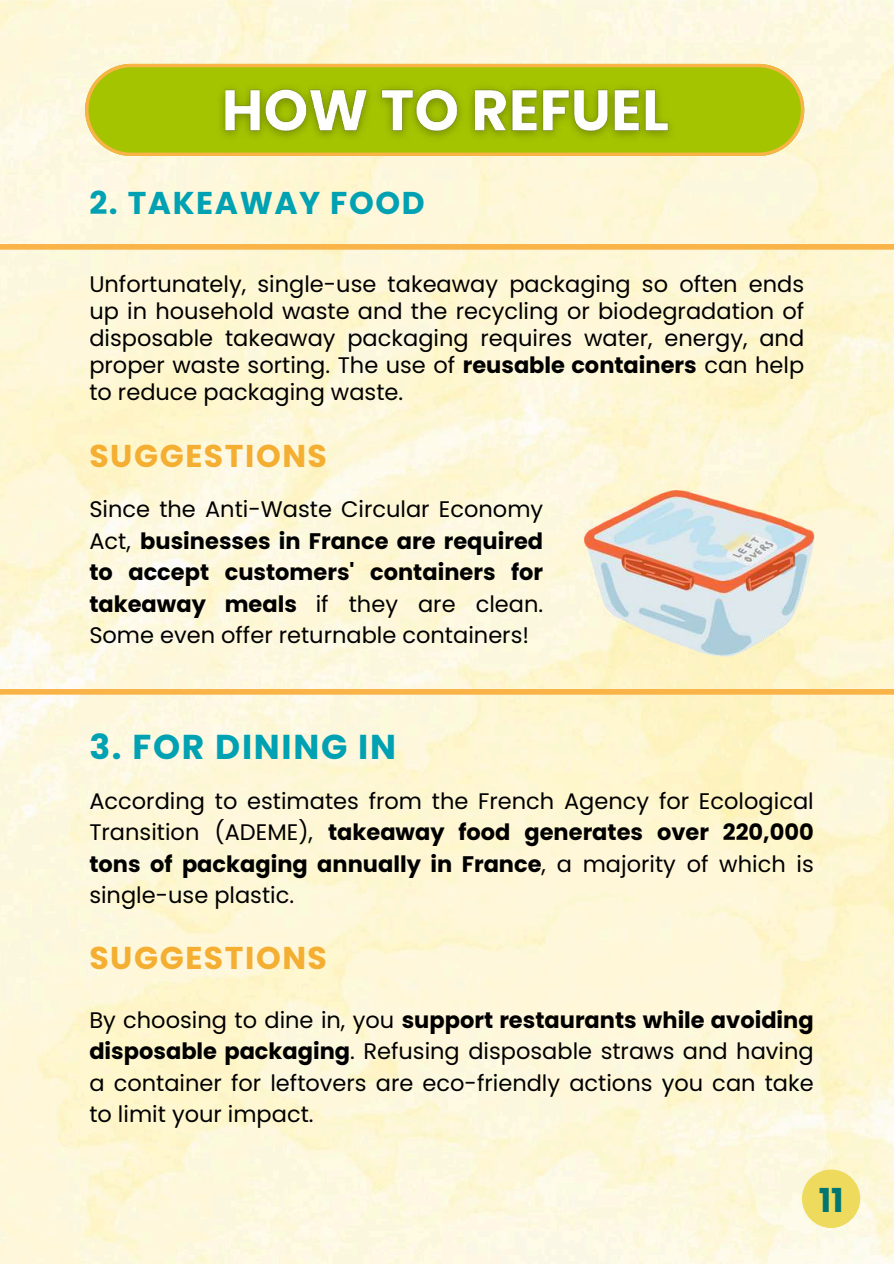
<style>
.page{position:relative;width:894px;height:1264px;background:#fff}
.page>*{position:absolute;margin:0;border:0;box-sizing:border-box;transform-origin:0 0}
.t1{font:700 34.5px "Poppins";letter-spacing:.05em;color:#00a1b2}
.t2{font:700 33px "Poppins";color:#007672}
.t3{font:700 31.5px "Poppins";letter-spacing:.05em;color:#f4ae31}
.t4{font:700 31.5px "Poppins";letter-spacing:.05em;color:#00a1b2}
.t5{font:22.5px/31.5px "Poppins";color:#000;text-align:justify}
.s1{font-weight:700}
</style>
<div class="page">
<img style="left:0;top:0;width:893px;height:1263px">
<div style="left:0;top:244px;width:893px;height:6px;background:#f9b347"></div>
<div style="left:0;top:689px;width:893px;height:5px;background:#f9b347"></div>
<svg style="left:801px;top:1169px;width:59px;height:58px"></svg>
<div style="left:804px;top:1174px;width:53px;height:53px;background:#eedb5e;border-radius:50%"></div>
<img style="left:584px;top:490px;width:229px;height:167px">
<svg style="left:85px;top:64px;width:719px;height:92px"></svg>
<img style="left:210px;top:70px;width:474px;height:80px">
<h3 class="t4" style="left:89px;top:181px;width:337px">2. TAKEAWAY FOOD</h3>
<p class="t5" style="left:89px;top:271px;width:716px;line-height:27px">Unfortunately, single-use takeaway packaging so often ends up in household waste and the recycling or biodegradation of disposable takeaway packaging requires water, energy, and proper waste sorting. The use of <span class="s1">reusable containers</span> can help to reduce packaging waste.</p>
<h3 class="t3" style="left:89px;top:434px;width:239px">SUGGESTIONS</h3>
<p class="t5" style="left:89px;top:493px;width:455px">Since the Anti-Waste Circular Economy Act, <span class="s1">businesses in France are required to accept customers' containers for takeaway meals</span> if they are clean.<br>Some even offer returnable containers!</p>
<h1 class="t1" style="left:89px;top:723px;width:308px">3. FOR DINING IN</h1>
<p class="t5" style="left:89px;top:785px;width:725px">According to estimates from the French Agency for Ecological Transition (ADEME), <span class="s1">takeaway food generates over 220,000 tons of packaging annually in France</span>, a majority of which is single-use plastic.</p>
<h3 class="t3" style="left:89px;top:935px;width:239px">SUGGESTIONS</h3>
<p class="t5" style="left:89px;top:1004px;width:725px">By choosing to dine in, you <span class="s1">support restaurants while avoiding disposable packaging</span>. Refusing disposable straws and having a container for leftovers are eco-friendly actions you can take to limit your impact.</p>
<h2 class="t2" style="left:818px;top:1176px;width:26px">11</h2>
</div>
